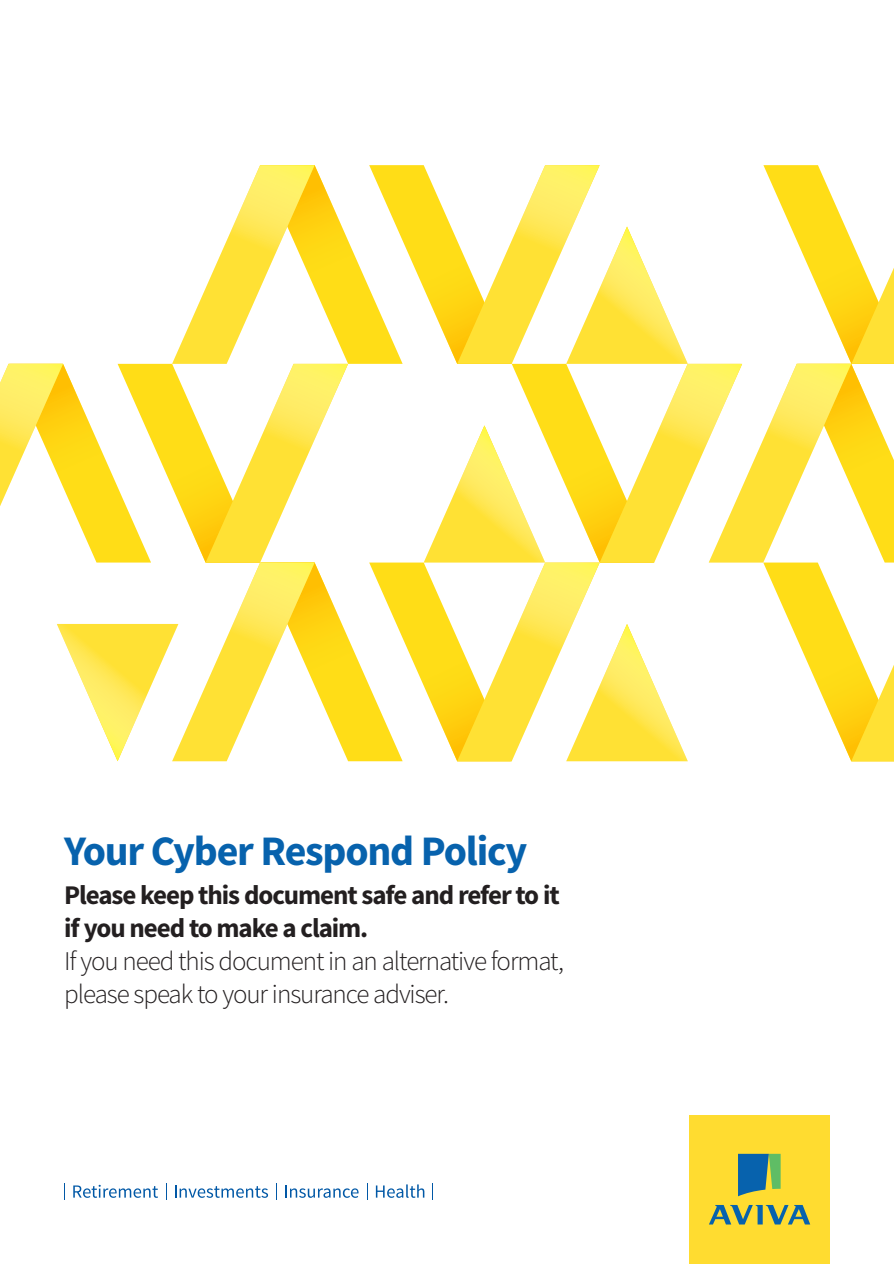
<style>
.page{position:relative;width:894px;height:1264px;background:#fff}
.page>*{position:absolute;margin:0;border:0;box-sizing:border-box;transform-origin:0 0}
.t1{font:700 42px "Source Sans Pro";letter-spacing:-.03em;color:#0762ad}
.t2{font:300 27px/33px "Source Sans Pro";letter-spacing:-.04em;color:#231f20}
.t3{font:700 27px/33px "Source Sans Pro";letter-spacing:-.04em;color:#231f20}
</style>
<div class="page">
<svg style="left:73px;top:1184px;width:85px;height:14px"></svg>
<svg style="left:175px;top:1185px;width:93px;height:13px"></svg>
<svg style="left:285px;top:1185px;width:73px;height:13px"></svg>
<svg style="left:376px;top:1184px;width:48px;height:14px"></svg>
<svg style="left:64px;top:1183px;width:1px;height:16px"></svg>
<svg style="left:166px;top:1183px;width:1px;height:16px"></svg>
<svg style="left:276px;top:1183px;width:1px;height:16px"></svg>
<svg style="left:367px;top:1183px;width:1px;height:16px"></svg>
<svg style="left:432px;top:1183px;width:1px;height:16px"></svg>
<svg style="left:0;top:165px;width:894px;height:596px"></svg>
<div style="left:689px;top:1114px;width:141px;height:150px;background:#ffdc30"></div>
<svg style="left:738px;top:1153px;width:42px;height:43px"></svg>
<svg style="left:709px;top:1205px;width:101px;height:19px"></svg>
<h1 class="t1" style="left:64px;top:822px;width:464px">Your Cyber Respond Policy</h1>
<p class="t3" style="left:64px;top:878px;width:497px">Please keep this document safe and refer to it if you need to make a claim.</p>
<p class="t2" style="left:64px;top:945px;width:501px">If you need this document in an alternative format, please speak to your insurance adviser.</p>
</div>
